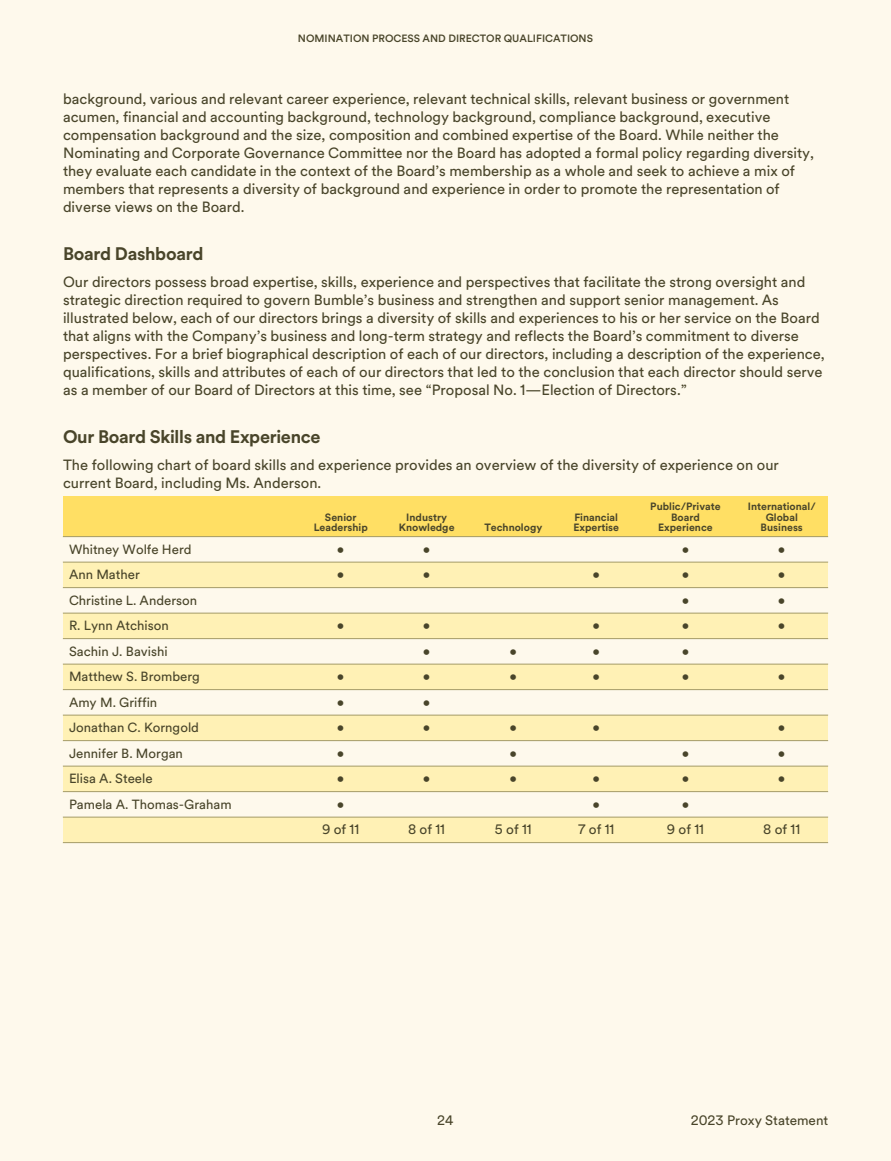
<style>
.page{position:relative;width:891px;height:1161px;background:#fef9ec}
.page>*{position:absolute;margin:0;border:0;box-sizing:border-box;transform-origin:0 0}
.t1{font:700 18px "Circular 20";letter-spacing:-.02em;color:#49452a}
.t2{font:14.7px/18px "Circular 20";color:#49452a}
.t3{font:13.5px "Circular 20";color:#49452a}
.t4{font:13.2px "Circular 20";color:#49452a}
.t5{font:700 10.5px/10.5px "Circular 20";color:#49452a;text-align:center}
.t6{font:500 10.5px "Circular 20";color:#49452a}
</style>
<div class="page">
<div style="left:63px;top:496px;width:765px;height:41px;background:#ffdf64"></div>
<div style="left:63px;top:562px;width:765px;height:26px;background:#fff1b5"></div>
<div style="left:63px;top:614px;width:765px;height:25px;background:#fff1b5"></div>
<div style="left:63px;top:664px;width:765px;height:26px;background:#fff1b5"></div>
<div style="left:63px;top:716px;width:765px;height:25px;background:#fff1b5"></div>
<div style="left:63px;top:766px;width:765px;height:26px;background:#fff1b5"></div>
<div style="left:63px;top:818px;width:765px;height:25px;background:#fff1b5"></div>
<hr style="left:63px;top:536px;width:765px;height:1px;background:#a49b69">
<hr style="left:63px;top:562px;width:765px;height:1px;background:#a49b69">
<hr style="left:63px;top:587px;width:765px;height:1px;background:#a49b69">
<hr style="left:63px;top:613px;width:765px;height:1px;background:#a49b69">
<hr style="left:63px;top:638px;width:765px;height:1px;background:#a49b69">
<hr style="left:63px;top:664px;width:765px;height:1px;background:#a49b69">
<hr style="left:63px;top:689px;width:765px;height:1px;background:#a49b69">
<hr style="left:63px;top:715px;width:765px;height:1px;background:#a49b69">
<hr style="left:63px;top:740px;width:765px;height:1px;background:#a49b69">
<hr style="left:63px;top:766px;width:765px;height:1px;background:#a49b69">
<hr style="left:63px;top:791px;width:765px;height:1px;background:#a49b69">
<hr style="left:63px;top:817px;width:765px;height:1px;background:#a49b69">
<hr style="left:63px;top:842px;width:765px;height:1px;background:#a49b69">
<p class="t6" style="left:298px;top:34px;width:297px">NOMINATION PROCESS AND DIRECTOR QUALIFICATIONS</p>
<p class="t2" style="left:63px;top:91px;width:753px">background, various and relevant career experience, relevant technical skills, relevant business or government acumen, financial and accounting background, technology background, compliance background, executive compensation background and the size, composition and combined expertise of the Board. While neither the Nominating and Corporate Governance Committee nor the Board has adopted a formal policy regarding diversity, they evaluate each candidate in the context of the Board’s membership as a whole and seek to achieve a mix of members that represents a diversity of background and experience in order to promote the representation of diverse views on the Board.</p>
<p class="t1" style="left:63px;top:247px;width:142px">Board Dashboard</p>
<p class="t2" style="left:63px;top:274px;width:763px">Our directors possess broad expertise, skills, experience and perspectives that facilitate the strong oversight and strategic direction required to govern Bumble’s business and strengthen and support senior management. As illustrated below, each of our directors brings a diversity of skills and experiences to his or her service on the Board that aligns with the Company’s business and long-term strategy and reflects the Board’s commitment to diverse perspectives. For a brief biographical description of each of our directors, including a description of the experience, qualifications, skills and attributes of each of our directors that led to the conclusion that each director should serve as a member of our Board of Directors at this time, see “Proposal No. 1—Election of Directors.”</p>
<p class="t1" style="left:63px;top:430px;width:259px">Our Board Skills and Experience</p>
<p class="t2" style="left:63px;top:457px;width:717px">The following chart of board skills and experience provides an overview of the diversity of experience on our current Board, including Ms. Anderson.</p>
<p class="t5" style="left:314px;top:512px;width:56px">Senior<br>Leadership</p>
<p class="t5" style="left:399px;top:512px;width:57px">Industry<br>Knowledge</p>
<p class="t5" style="left:484px;top:523px;width:59px">Technology</p>
<p class="t5" style="left:573px;top:512px;width:47px;text-align:left">Financial<br>Expertise</p>
<p class="t5" style="left:650px;top:502px;width:72px">Public/Private<br>Board<br>Experience</p>
<p class="t5" style="left:748px;top:502px;width:69px">International/<br>Global<br>Business</p>
<p class="t4" style="left:69px;top:544px;width:124px">Whitney Wolfe Herd</p>
<p class="t3" style="left:337px;top:544px;width:9px">•</p>
<p class="t3" style="left:423px;top:544px;width:9px">•</p>
<p class="t3" style="left:682px;top:544px;width:9px">•</p>
<p class="t3" style="left:778px;top:544px;width:9px">•</p>
<p class="t4" style="left:69px;top:570px;width:72px">Ann Mather</p>
<p class="t3" style="left:337px;top:569px;width:9px">•</p>
<p class="t3" style="left:423px;top:569px;width:9px">•</p>
<p class="t3" style="left:593px;top:569px;width:9px">•</p>
<p class="t3" style="left:682px;top:569px;width:9px">•</p>
<p class="t3" style="left:778px;top:569px;width:9px">•</p>
<p class="t4" style="left:69px;top:595px;width:130px">Christine L. Anderson</p>
<p class="t3" style="left:682px;top:595px;width:9px">•</p>
<p class="t3" style="left:778px;top:595px;width:9px">•</p>
<p class="t4" style="left:69px;top:621px;width:101px">R. Lynn Atchison</p>
<p class="t3" style="left:337px;top:620px;width:9px">•</p>
<p class="t3" style="left:423px;top:620px;width:9px">•</p>
<p class="t3" style="left:593px;top:620px;width:9px">•</p>
<p class="t3" style="left:682px;top:620px;width:9px">•</p>
<p class="t3" style="left:778px;top:620px;width:9px">•</p>
<p class="t4" style="left:69px;top:646px;width:100px">Sachin J. Bavishi</p>
<p class="t3" style="left:423px;top:646px;width:9px">•</p>
<p class="t3" style="left:509px;top:646px;width:9px">•</p>
<p class="t3" style="left:593px;top:646px;width:9px">•</p>
<p class="t3" style="left:682px;top:646px;width:9px">•</p>
<p class="t4" style="left:69px;top:672px;width:133px">Matthew S. Bromberg</p>
<p class="t3" style="left:337px;top:671px;width:9px">•</p>
<p class="t3" style="left:423px;top:671px;width:9px">•</p>
<p class="t3" style="left:509px;top:671px;width:9px">•</p>
<p class="t3" style="left:593px;top:671px;width:9px">•</p>
<p class="t3" style="left:682px;top:671px;width:9px">•</p>
<p class="t3" style="left:778px;top:671px;width:9px">•</p>
<p class="t4" style="left:69px;top:697px;width:90px">Amy M. Griffin</p>
<p class="t3" style="left:337px;top:697px;width:9px">•</p>
<p class="t3" style="left:423px;top:697px;width:9px">•</p>
<p class="t4" style="left:69px;top:723px;width:132px">Jonathan C. Korngold</p>
<p class="t3" style="left:337px;top:722px;width:9px">•</p>
<p class="t3" style="left:423px;top:722px;width:9px">•</p>
<p class="t3" style="left:509px;top:722px;width:9px">•</p>
<p class="t3" style="left:593px;top:722px;width:9px">•</p>
<p class="t3" style="left:778px;top:722px;width:9px">•</p>
<p class="t4" style="left:69px;top:748px;width:116px">Jennifer B. Morgan</p>
<p class="t3" style="left:337px;top:748px;width:9px">•</p>
<p class="t3" style="left:509px;top:748px;width:9px">•</p>
<p class="t3" style="left:682px;top:748px;width:9px">•</p>
<p class="t3" style="left:778px;top:748px;width:9px">•</p>
<p class="t4" style="left:69px;top:774px;width:85px">Elisa A. Steele</p>
<p class="t3" style="left:337px;top:773px;width:9px">•</p>
<p class="t3" style="left:423px;top:773px;width:9px">•</p>
<p class="t3" style="left:509px;top:773px;width:9px">•</p>
<p class="t3" style="left:593px;top:773px;width:9px">•</p>
<p class="t3" style="left:682px;top:773px;width:9px">•</p>
<p class="t3" style="left:778px;top:773px;width:9px">•</p>
<p class="t4" style="left:69px;top:799px;width:164px">Pamela A. Thomas-Graham</p>
<p class="t3" style="left:337px;top:799px;width:9px">•</p>
<p class="t3" style="left:592px;top:799px;width:9px">•</p>
<p class="t3" style="left:682px;top:799px;width:9px">•</p>
<p class="t3" style="left:322px;top:824px;width:39px">9 of 11</p>
<p class="t3" style="left:408px;top:824px;width:39px">8 of 11</p>
<p class="t3" style="left:495px;top:824px;width:38px">5 of 11</p>
<p class="t3" style="left:578px;top:824px;width:38px">7 of 11</p>
<p class="t3" style="left:667px;top:824px;width:39px">9 of 11</p>
<p class="t3" style="left:763px;top:824px;width:39px">8 of 11</p>
<p class="t3" style="left:437px;top:1115px;width:18px">24</p>
<p class="t3" style="left:691px;top:1115px;width:139px">2023 Proxy Statement</p>
</div>
